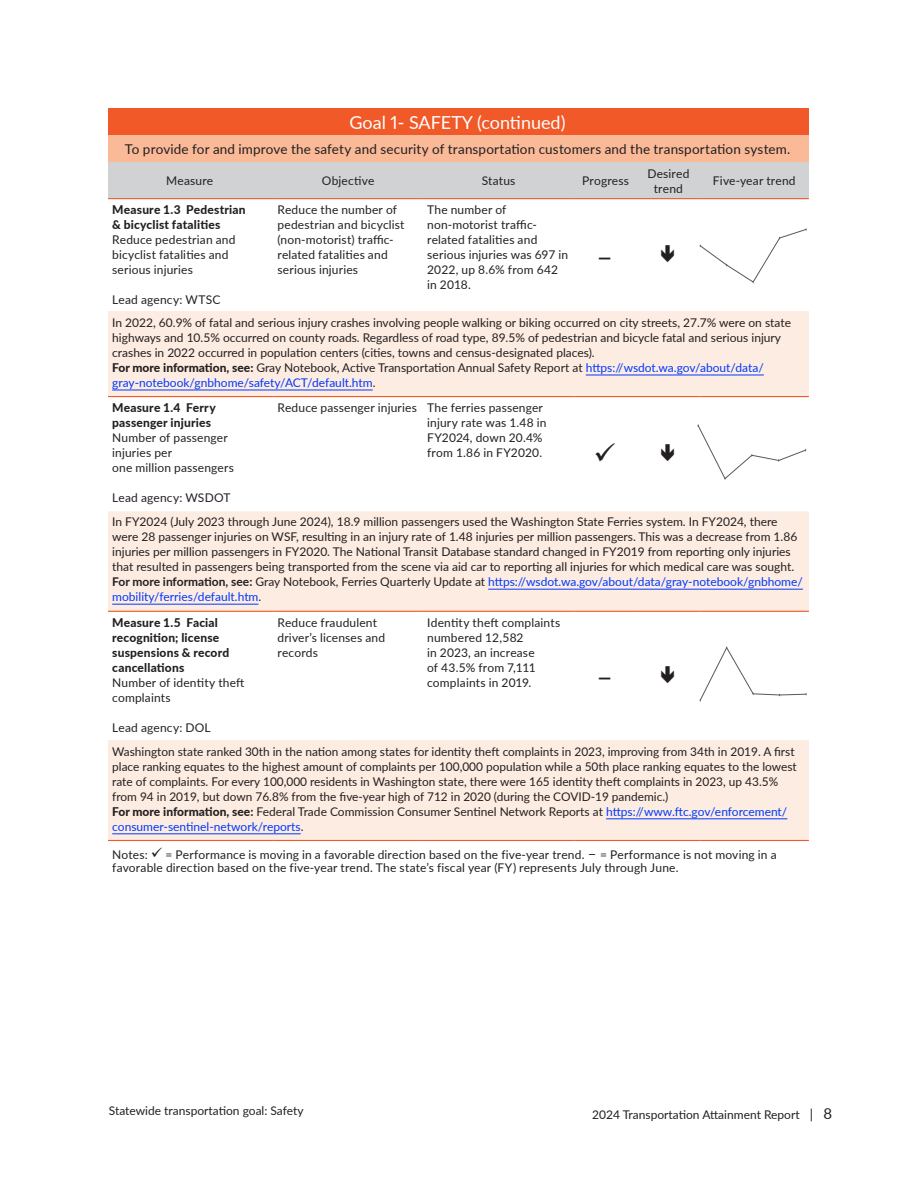
<style>
.page{position:relative;width:918px;height:1188px;background:#fff}
.page>*{position:absolute;margin:0;border:0;box-sizing:border-box;transform-origin:0 0}
.t1{font:28.5px "Lato";color:#231f20}
.t2{font:18px "Lato";color:#fff}
.t3{font:13.5px "Lato";letter-spacing:.01em;color:#231f20}
.t4{font:12px/15px "Lato";color:#231f20}
.t5{font:12px/15px "Lato";color:#0039ff}
.t6{font:800 12px/15px "Lato";letter-spacing:.015em;color:#231f20}
.s1{font-weight:800;color:#231f20}
.s2{color:#231f20}
.s3{font-weight:700}
.s4{color:#0039ff}
.s5{font-weight:700;color:#231f20}
.s6{font-size:15px}
.s7{font-size:13.5px}
</style>
<div class="page">
<div style="left:108px;top:108px;width:701px;height:27px;background:#f15929"></div>
<div style="left:108px;top:135px;width:701px;height:27px;background:#fab997"></div>
<div style="left:108px;top:162px;width:165px;height:37px;background:#d1d2d4"></div>
<div style="left:273px;top:162px;width:150px;height:37px;background:#d1d2d4"></div>
<div style="left:423px;top:162px;width:151px;height:37px;background:#d1d2d4"></div>
<div style="left:574px;top:162px;width:63px;height:37px;background:#d1d2d4"></div>
<div style="left:637px;top:162px;width:63px;height:37px;background:#d1d2d4"></div>
<div style="left:700px;top:162px;width:109px;height:37px;background:#d1d2d4"></div>
<div style="left:108px;top:312px;width:701px;height:85px;background:#fdece1"></div>
<div style="left:108px;top:511px;width:701px;height:100px;background:#fdece1"></div>
<div style="left:108px;top:740px;width:701px;height:100px;background:#fdece1"></div>
<hr style="left:108px;top:611px;width:165px;height:1px;background:#f15929">
<hr style="left:273px;top:611px;width:150px;height:1px;background:#f15929">
<hr style="left:423px;top:611px;width:151px;height:1px;background:#f15929">
<hr style="left:574px;top:611px;width:63px;height:1px;background:#f15929">
<hr style="left:637px;top:611px;width:63px;height:1px;background:#f15929">
<hr style="left:700px;top:611px;width:109px;height:1px;background:#f15929">
<hr style="left:108px;top:840px;width:165px;height:1px;background:#f15929">
<hr style="left:273px;top:840px;width:150px;height:1px;background:#f15929">
<hr style="left:423px;top:840px;width:151px;height:1px;background:#f15929">
<hr style="left:574px;top:840px;width:63px;height:1px;background:#f15929">
<hr style="left:637px;top:840px;width:63px;height:1px;background:#f15929">
<hr style="left:700px;top:840px;width:109px;height:1px;background:#f15929">
<hr style="left:108px;top:396px;width:165px;height:1px;background:#f15929">
<hr style="left:273px;top:396px;width:150px;height:1px;background:#f15929">
<hr style="left:423px;top:396px;width:151px;height:1px;background:#f15929">
<hr style="left:574px;top:396px;width:63px;height:1px;background:#f15929">
<hr style="left:637px;top:396px;width:63px;height:1px;background:#f15929">
<hr style="left:700px;top:396px;width:109px;height:1px;background:#f15929">
<hr style="left:108px;top:198px;width:165px;height:1px;background:#f15929">
<hr style="left:273px;top:198px;width:150px;height:1px;background:#f15929">
<hr style="left:423px;top:198px;width:151px;height:1px;background:#f15929">
<hr style="left:574px;top:198px;width:63px;height:1px;background:#f15929">
<hr style="left:637px;top:198px;width:63px;height:1px;background:#f15929">
<hr style="left:700px;top:198px;width:109px;height:1px;background:#f15929">
<hr style="left:586px;top:375px;width:178px;height:1px;background:#0039ff">
<hr style="left:112px;top:390px;width:261px;height:1px;background:#0039ff">
<hr style="left:488px;top:589px;width:315px;height:1px;background:#0039ff">
<hr style="left:112px;top:604px;width:147px;height:1px;background:#0039ff">
<hr style="left:606px;top:819px;width:181px;height:1px;background:#0039ff">
<hr style="left:112px;top:834px;width:189px;height:1px;background:#0039ff">
<svg style="left:699px;top:228px;width:108px;height:56px"></svg>
<svg style="left:699px;top:646px;width:108px;height:56px"></svg>
<svg style="left:697px;top:424px;width:110px;height:56px"></svg>
<h2 class="t2" style="left:350px;top:109px;width:217px">Goal 1- SAFETY (continued)</h2>
<p class="t3" style="left:125px;top:139px;width:667px">To provide for and improve the safety and security of transportation customers and the transportation system.</p>
<p class="t4" style="left:166px;top:173px;width:48px">Measure</p>
<p class="t4" style="left:322px;top:173px;width:54px">Objective</p>
<p class="t4" style="left:482px;top:173px;width:35px">Status</p>
<p class="t4" style="left:582px;top:173px;width:48px">Progress</p>
<p class="t4" style="left:647px;top:165px;width:44px;text-align:center">Desired trend</p>
<p class="t4" style="left:713px;top:173px;width:84px">Five-year trend</p>
<p class="t6" style="left:112px;top:202px;width:135px">Measure 1.3 Pedestrian</p>
<p class="t6" style="left:112px;top:217px;width:110px">&amp; bicyclist fatalities</p>
<p class="t4" style="left:112px;top:232px;width:125px">Reduce pedestrian and bicyclist fatalities and serious injuries</p>
<p class="t4" style="left:112px;top:292px;width:110px">Lead agency: WTSC</p>
<p class="t4" style="left:278px;top:202px;width:129px">Reduce the number of pedestrian and bicyclist</p>
<p class="t4" style="left:278px;top:232px;width:118px">(non-motorist) traffic&shy;related fatalities and serious injuries</p>
<p class="t4" style="left:427px;top:202px;width:143px">The number of non-motorist traffic&shy;related fatalities and serious injuries was 697 in</p>
<p class="t4" style="left:427px;top:262px;width:132px">2022, up 8.6% from 642 in 2018.</p>
<p class="t1" style="left:597px;top:236px;width:18px">–</p>
<p class="t4" style="left:112px;top:315px;width:680px">In 2022, 60.9% of fatal and serious injury crashes involving people walking or biking occurred on city streets, 27.7% were on state highways and 10.5% occurred on county roads. Regardless of road type, 89.5% of pedestrian and bicycle fatal and serious injury crashes in 2022 occurred in population centers (cities, towns and census-designated places).</p>
<p class="t5" style="left:112px;top:360px;width:653px"><span class="s1">For more information, see:</span> <span class="s2">Gray Notebook, Active Transportation Annual Safety Report at</span> https://wsdot.wa.gov/about/data/ gray-notebook/gnbhome/safety/ACT/default.htm<span class="s2">.</span></p>
<p class="t6" style="left:112px;top:400px;width:105px">Measure 1.4 Ferry passenger injuries</p>
<p class="t4" style="left:112px;top:430px;width:123px">Number of passenger injuries per<br>one million passengers</p>
<p class="t4" style="left:112px;top:490px;width:120px">Lead agency: WSDOT</p>
<p class="t4" style="left:278px;top:400px;width:141px">Reduce passenger injuries</p>
<p class="t4" style="left:427px;top:400px;width:121px">The ferries passenger injury rate was 1.48 in<br>FY2024, down 20.4% from 1.86 in FY2020.</p>
<p class="t4" style="left:112px;top:514px;width:692px">In FY2024 (July 2023 through June 2024), 18.9 million passengers used the Washington State Ferries system. In FY2024, there were 28 passenger injuries on WSF, resulting in an injury rate of 1.48 injuries per million passengers. This was a decrease from 1.86 injuries per million passengers in FY2020. The National Transit Database standard changed in FY2019 from reporting only injuries that resulted in passengers being transported from the scene via aid car to reporting all injuries for which medical care was sought.<br><span class="s3">For more information, see:</span> Gray Notebook, Ferries Quarterly Update at <span class="s4">https://wsdot.wa.gov/about/data/gray-notebook/gnbhome/ mobility/ferries/default.htm</span>.</p>
<p class="t6" style="left:112px;top:615px;width:119px">Measure 1.5 Facial recognition; license suspensions &amp; record cancellations</p>
<p class="t4" style="left:112px;top:675px;width:134px">Number of identity theft complaints</p>
<p class="t4" style="left:112px;top:720px;width:100px">Lead agency: DOL</p>
<p class="t4" style="left:278px;top:615px;width:109px">Reduce fraudulent driver’s licenses and records</p>
<p class="t4" style="left:427px;top:615px;width:135px">Identity theft complaints numbered 12,582<br>in 2023, an increase<br>of 43.5% from 7,111 complaints in 2019.</p>
<p class="t1" style="left:597px;top:657px;width:18px">–</p>
<p class="t4" style="left:112px;top:744px;width:686px">Washington state ranked 30th in the nation among states for identity theft complaints in 2023, improving from 34th in 2019. A first place ranking equates to the highest amount of complaints per 100,000 population while a 50th place ranking equates to the lowest rate of complaints. For every 100,000 residents in Washington state, there were 165 identity theft complaints in 2023, up 43.5% from 94 in 2019, but down 76.8% from the five-year high of 712 in 2020 (during the COVID-19 pandemic.)</p>
<p class="t5" style="left:112px;top:804px;width:677px"><span class="s1">For more information, see</span><span class="s5">:</span> <span class="s2">Federal Trade Commission Consumer Sentinel Network Reports at</span> https://www.ftc.gov/enforcement/ consumer-sentinel-network/reports<span class="s2">.</span></p>
<p class="t4" style="left:112px;top:847px;width:666px;line-height:13.5px">Notes: ✓ = Performance is moving in a favorable direction based on the five-year trend. <span class="s6">–</span> = Performance is not moving in a favorable direction based on the five-year trend. The state’s fiscal year (FY) represents July through June.</p>
<p class="t4" style="left:109px;top:1103px;width:196px">Statewide transportation goal: Safety</p>
<p class="t4" style="left:592px;top:1106px;width:241px">2024 Transportation Attainment Report <span class="s7">|</span> <span class="s6">8</span></p>
</div>
